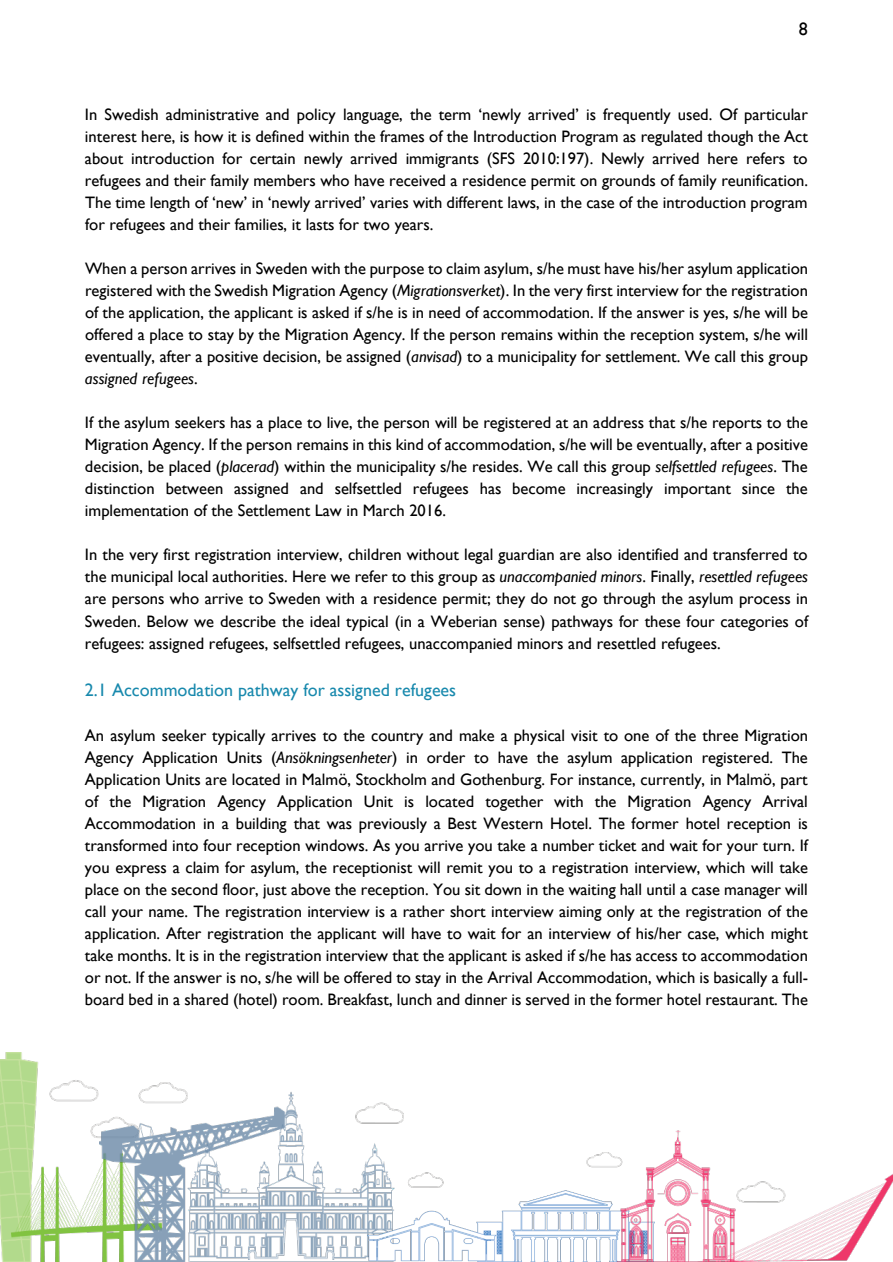
<style>
.page{position:relative;width:893px;height:1262px;background:#fff}
.page>*{position:absolute;margin:0;border:0;box-sizing:border-box;transform-origin:0 0}
.t1{font:18px "Gill Sans";color:#1889ad}
.t2{font:18px "Gill Sans";color:#000}
.t3{font:16.5px/22px "Gill Sans";color:#000;text-align:justify}
.s1{font-style:italic}
</style>
<div class="page">
<img style="left:0;top:1052px;width:100px;height:209px">
<img style="left:100px;top:1082px;width:303px;height:179px">
<img style="left:367px;top:1151px;width:250px;height:110px">
<img style="left:617px;top:1130px;width:275px;height:131px">
<p class="t2" style="left:798px;top:19px;width:10px">8</p>
<p class="t3" style="left:85px;top:104px;width:724px">In Swedish administrative and policy language, the term ‘newly arrived’ is frequently used. Of particular interest here, is how it is defined within the frames of the Introduction Program as regulated though the Act about introduction for certain newly arrived immigrants (SFS 2010:197). Newly arrived here refers to refugees and their family members who have received a residence permit on grounds of family reunification.<br>The time length of ‘new’ in ‘newly arrived’ varies with different laws, in the case of the introduction program for refugees and their families, it lasts for two years.</p>
<p class="t3" style="left:85px;top:258px;width:724px">When a person arrives in Sweden with the purpose to claim asylum, s/he must have his/her asylum application registered with the Swedish Migration Agency (<span class="s1">Migrationsverket</span>). In the very first interview for the registration of the application, the applicant is asked if s/he is in need of accommodation. If the answer is yes, s/he will be offered a place to stay by the Migration Agency. If the person remains within the reception system, s/he will eventually, after a positive decision, be assigned (<span class="s1">anvisad</span>) to a municipality for settlement. We call this group <span class="s1">assigned refugees</span>.</p>
<p class="t3" style="left:85px;top:412px;width:724px">If the asylum seekers has a place to live, the person will be registered at an address that s/he reports to the Migration Agency. If the person remains in this kind of accommodation, s/he will be eventually, after a positive decision, be placed (<span class="s1">placerad</span>) within the municipality s/he resides. We call this group <span class="s1">selfsettled refugees</span>. The distinction between assigned and selfsettled refugees has become increasingly important since the implementation of the Settlement Law in March 2016.</p>
<p class="t3" style="left:85px;top:544px;width:724px">In the very first registration interview, children without legal guardian are also identified and transferred to the municipal local authorities. Here we refer to this group as <span class="s1">unaccompanied minors</span>. Finally, <span class="s1">resettled refugees </span>are persons who arrive to Sweden with a residence permit; they do not go through the asylum process in Sweden. Below we describe the ideal typical (in a Weberian sense) pathways for these four categories of refugees: assigned refugees, selfsettled refugees, unaccompanied minors and resettled refugees.</p>
<p class="t1" style="left:85px;top:679px;width:372px">2.1 Accommodation pathway for assigned refugees</p>
<p class="t3" style="left:85px;top:724px;width:724px">An asylum seeker typically arrives to the country and make a physical visit to one of the three Migration Agency Application Units (<span class="s1">Ansökningsenheter</span>) in order to have the asylum application registered. The Application Units are located in Malmö, Stockholm and Gothenburg. For instance, currently, in Malmö, part of the Migration Agency Application Unit is located together with the Migration Agency Arrival Accommodation in a building that was previously a Best Western Hotel. The former hotel reception is transformed into four reception windows. As you arrive you take a number ticket and wait for your turn. If you express a claim for asylum, the receptionist will remit you to a registration interview, which will take place on the second floor, just above the reception. You sit down in the waiting hall until a case manager will call your name. The registration interview is a rather short interview aiming only at the registration of the application. After registration the applicant will have to wait for an interview of his/her case, which might take months. It is in the registration interview that the applicant is asked if s/he has access to accommodation or not. If the answer is no, s/he will be offered to stay in the Arrival Accommodation, which is basically a full&shy;board bed in a shared (hotel) room. Breakfast, lunch and dinner is served in the former hotel restaurant. The</p>
</div>
